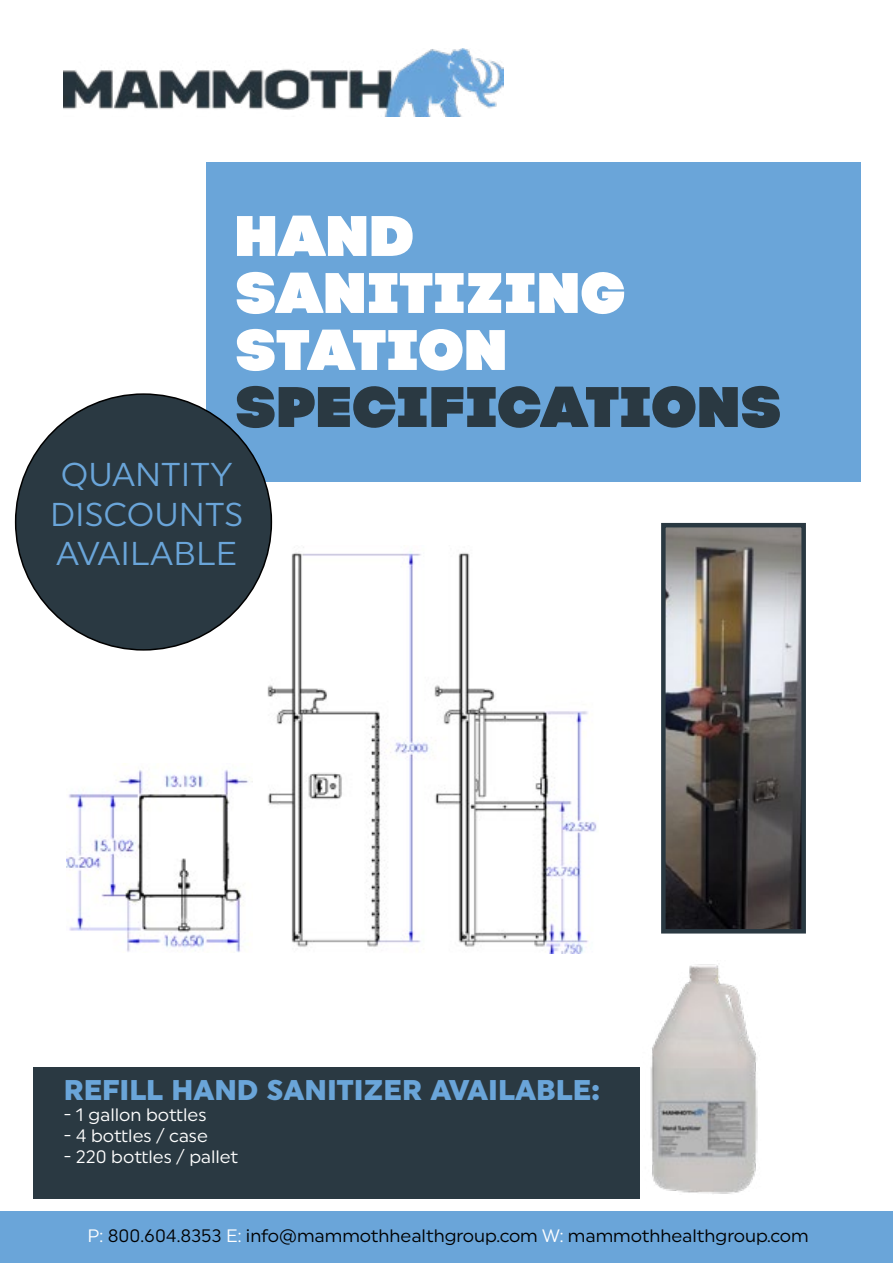
<style>
.page{position:relative;width:893px;height:1263px;background:#fff}
.page>*{position:absolute;margin:0;border:0;box-sizing:border-box;transform-origin:0 0}
.t1{font:57px/57px "Code Pro Black LC";letter-spacing:.02em;color:#fff}
.t2{font:57px "Code Pro Black LC";letter-spacing:.025em;color:#2a3942}
.t3{font:33px/39.6px "Uniform";color:#6aa5d9;text-align:center}
.t4{font:900 28.5px "Uniform";color:#6aa5d9}
.t5{font:18px "Uniform";color:#000}
.t6{font:18px "Uniform";color:#fff}
.s1{color:#fff}
</style>
<div class="page">
<div style="left:33px;top:1067px;width:607px;height:132px;background:#2a3942"></div>
<div style="left:0;top:1212px;width:893px;height:51px;background:#6aa5d9"></div>
<img style="left:64px;top:49px;width:439px;height:67px">
<div style="left:206px;top:162px;width:655px;height:320px;background:#6aa5d9"></div>
<img style="left:650px;top:964px;width:108px;height:230px">
<img style="left:66px;top:763px;width:187px;height:190px">
<img style="left:256px;top:547px;width:341px;height:407px">
<img style="left:666px;top:528px;width:135px;height:400px">
<div style="left:661px;top:523px;width:145px;height:410px;border:4px solid #2a3942"></div>
<div style="left:16px;top:394px;width:255px;height:256px;background:#2a3942;border-radius:50%"></div>
<h1 class="t1" style="left:238px;top:207px;width:391px">HAND<br>SANITIZING<br>STATION</h1>
<h1 class="t2" style="left:238px;top:372px;width:546px">SPECIFICATIONS</h1>
<h2 class="t3" style="left:50px;top:454px;width:195px">QUANTITY<br>DISCOUNTS<br>AVAILABLE</h2>
<h3 class="t4" style="left:64px;top:1073px;width:538px">REFILL HAND SANITIZER AVAILABLE:</h3>
<p class="t6" style="left:64px;top:1104px;width:144px">- 1 gallon bottles</p>
<p class="t6" style="left:64px;top:1125px;width:146px">- 4 bottles / case</p>
<p class="t6" style="left:64px;top:1146px;width:176px">- 220 bottles / pallet</p>
<p class="t5" style="left:88px;top:1225px;width:723px"><span class="s1">P:</span> 800.604.8353 <span class="s1">E:</span> info@mammothhealthgroup.com <span class="s1">W:</span> mammothhealthgroup.com</p>
</div>
